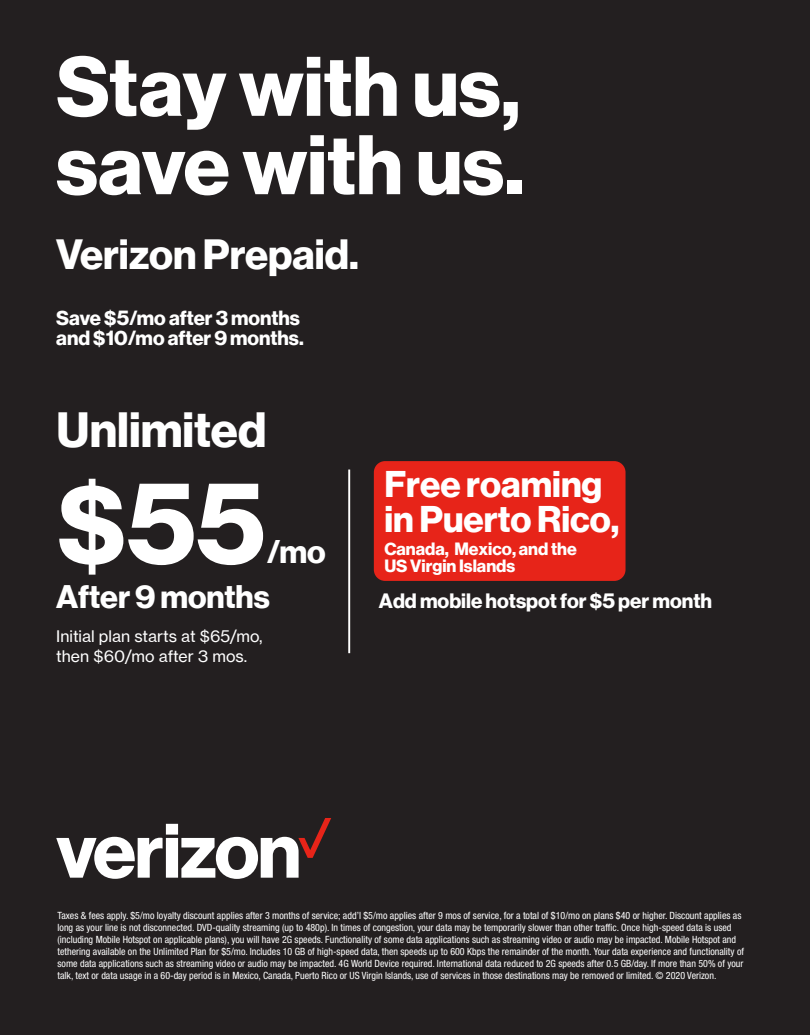
<style>
.page{position:relative;width:810px;height:1035px;background:#231f20}
.page>*{position:absolute;margin:0;border:0;box-sizing:border-box;transform-origin:0 0}
.t1{font:700 111.12px "Verizon NHGDS";color:#fff}
.t2{font:700 82.5px/78.4px "Verizon NHGDS";color:#fff}
.t3{font:700 48.25px "Verizon NHGDS";color:#fff}
.t4{font:700 41.25px "Verizon NHGDS";color:#fff}
.t5{font:700 36.25px/34.4px "Verizon NHGDS";color:#fff}
.t6{font:700 32px "Verizon NHGDS";color:#fff}
.t7{font:700 31.88px "Verizon NHGDS";color:#fff}
.t8{font:700 20.25px "Verizon NHGDS";color:#fff}
.t9{font:700 20px/20.1px "Verizon NHGDS";color:#fff}
.t10{font:700 17.38px/16.5px "Verizon NHGDS";color:#fff}
.t11{font:16px/20.5px "Verizon NHGTX";color:#fff}
.t12{font:condensed 10px/12px "Helvetica Neue LT Std";color:#fff}
</style>
<div class="page">
<svg style="left:56px;top:818px;width:275px;height:61px"></svg>
<hr style="left:348px;top:470px;width:2px;height:183px;background:#fff">
<div style="left:374px;top:461px;width:252px;height:120px;background:#e72419;border-radius:11px"></div>
<h2 class="t2" style="left:56px;top:46px;width:469px">Stay with us, save with us.</h2>
<h3 class="t4" style="left:56px;top:231px;width:304px">Verizon Prepaid.</h3>
<h3 class="t9" style="left:56px;top:308px;width:249px">Save $5/mo after 3 months and $10/mo after 9 months.</h3>
<h3 class="t3" style="left:57px;top:402px;width:211px">Unlimited</h3>
<h1 class="t1" style="left:58px;top:459px;width:210px">$55</h1>
<h3 class="t6" style="left:267px;top:533px;width:60px">/mo</h3>
<h3 class="t7" style="left:56px;top:578px;width:215px">After 9 months</h3>
<h3 class="t11" style="left:56px;top:625px;width:208px">Initial plan starts at $65/mo, then $60/mo after 3 mos.</h3>
<h3 class="t5" style="left:384px;top:466px;width:236px">Free roaming in Puerto Rico,</h3>
<h3 class="t10" style="left:384px;top:541px;width:194px">Canada, Mexico, and the<br>US Virgin Islands</h3>
<h3 class="t8" style="left:379px;top:589px;width:335px">Add mobile hotspot for $5 per month</h3>
<p class="t12" style="left:58px;top:909px;width:688px">Taxes &amp; fees apply. $5/mo loyalty discount applies after 3 months of service; add’l $5/mo applies after 9 mos of service, for a total of $10/mo on plans $40 or higher. Discount applies as long as your line is not disconnected. DVD-quality streaming (up to 480p). In times of congestion, your data may be temporarily slower than other traffic. Once high-speed data is used (including Mobile Hotspot on applicable plans), you will have 2G speeds. Functionality of some data applications such as streaming video or audio may be impacted. Mobile Hotspot and tethering available on the Unlimited Plan for $5/mo. Includes 10 GB of high-speed data, then speeds up to 600 Kbps the remainder of the month. Your data experience and functionality of some data applications such as streaming video or audio may be impacted. 4G World Device required. International data reduced to 2G speeds after 0.5 GB/day. If more than 50% of your talk, text or data usage in a 60-day period is in Mexico, Canada, Puerto Rico or US Virgin Islands, use of services in those destinations may be removed or limited. © 2020 Verizon.</p>
</div>
